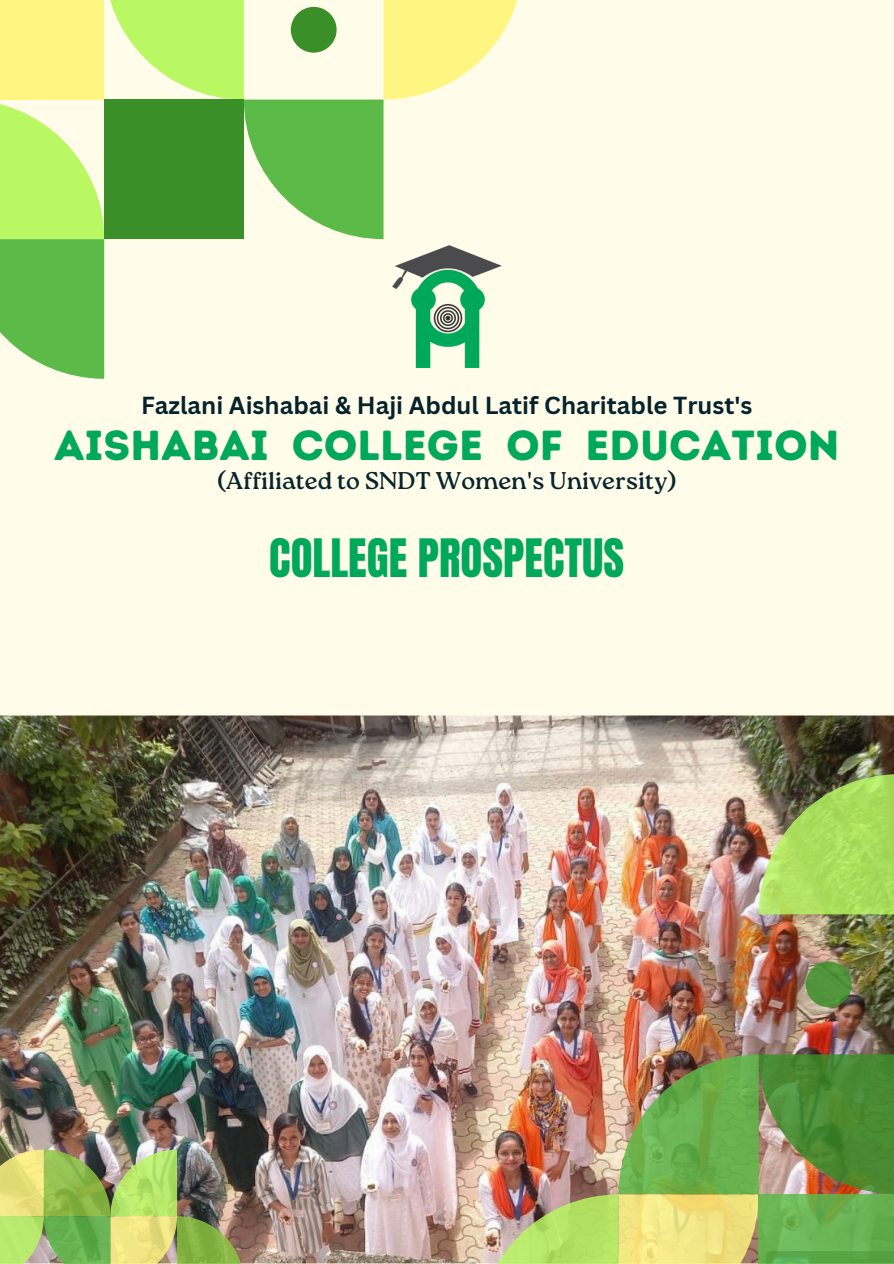
<style>
.page{position:relative;width:894px;height:1264px;background:#fff}
.page>*{position:absolute;margin:0;border:0;box-sizing:border-box;transform-origin:0 0}
.t1{font:45px "Anton";color:#00a859}
.t2{font:42px "Intro Rust Base";color:#00a859}
.t3{font:24.15px "Roca One";color:#06252e}
.t4{font:700 24px "Canva Sans";color:#06232c}
</style>
<div class="page">
<div style="left:0;top:0;width:893px;height:1263px;background:#fffdea"></div>
<img style="left:0;top:715px;width:893px;height:548px">
<img style="left:478px;top:1054px;width:415px;height:209px">
<svg style="left:805px;top:961px;width:46px;height:46px;background:#52933c"></svg>
<svg style="left:758px;top:774px;width:135px;height:140px;background:#a0c55d"></svg>
<svg style="left:758px;top:1194px;width:135px;height:69px;background:#66b151"></svg>
<svg style="left:0;top:0;width:518px;height:379px"></svg>
<div style="left:104px;top:100px;width:140px;height:139px;background:#3a8f28"></div>
<div style="left:0;top:0;width:104px;height:100px;background:#fff681"></div>
<div style="left:291px;top:7px;width:45px;height:46px;background:#3a8f28;border-radius:50%"></div>
<img style="left:0;top:1149px;width:243px;height:114px">
<img style="left:385px;top:245px;width:123px;height:123px">
<h3 class="t4" style="left:141px;top:388px;width:612px">Fazlani Aishabai &amp; Haji Abdul Latif Charitable Trust's</h3>
<h2 class="t2" style="left:54px;top:420px;width:786px">AISHABAI COLLEGE OF EDUCATION</h2>
<p class="t3" style="left:217px;top:467px;width:461px">(Affiliated to SNDT Women's University)</p>
<h1 class="t1" style="left:269px;top:525px;width:356px">COLLEGE PROSPECTUS</h1>
</div>
